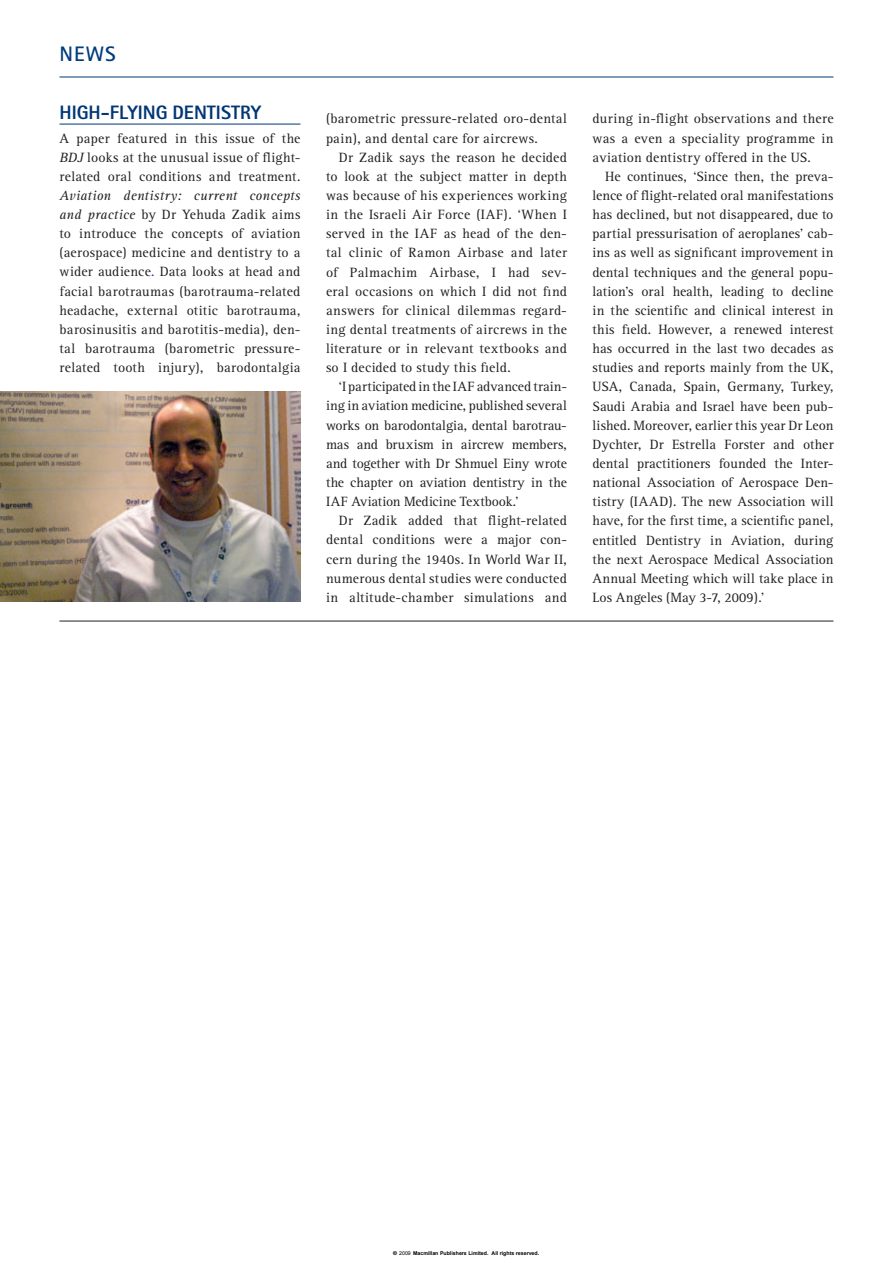
<style>
.page{position:relative;width:893px;height:1263px;background:#fff}
.page>*{position:absolute;margin:0;border:0;box-sizing:border-box;transform-origin:0 0}
.t1{font:700 21px "Rotis Sans Serif";color:#013d7d}
.t2{font:800 19.5px "Rotis Sans Serif";color:#013775}
.t3{font:13.95px/19.2px "Rotis Serif";letter-spacing:.015em;color:#231f20;text-align:justify}
.t4{font:700 5.25px "Arial";color:#000}
.s1{font-style:italic}
.s2{color:#343090}
.s3{font-family:"Helvetica"}
.s4{font-weight:400}
</style>
<div class="page">
<hr style="left:59px;top:77px;width:774px;height:1px;background:#013775">
<hr style="left:59px;top:124px;width:241px;height:1px;background:#013775">
<hr style="left:59px;top:621px;width:774px;height:1px;background:#231f20">
<img style="left:0;top:391px;width:300px;height:211px">
<h1 class="t1" style="left:59px;top:47px;width:58px">NEWS</h1>
<h2 class="t2" style="left:59px;top:106px;width:203px">HIGH-FLYING DENTISTRY</h2>
<p class="t3" style="left:59px;top:130px;width:242px">A paper featured in this issue of the <span class="s1">BDJ</span> looks at the unusual issue of flight&shy;related oral conditions and treatment.</p>
<p class="t3" style="left:59px;top:187px;width:242px"><span class="s1">Aviation dentistry: current concepts and practice</span> by Dr Yehuda Zadik aims to introduce the concepts of aviation (aerospace) medicine and dentistry to a wider audience<span class="s2">.</span> Data looks at head and facial barotraumas (barotrauma-related headache, external otitic barotrauma, barosinusitis and barotitis-media), den&shy;tal barotrauma (barometric pressure&shy;related tooth injury), barodontalgia</p>
<p class="t3" style="left:326px;top:110px;width:242px">(barometric pressure-related oro-dental pain), and dental care for aircrews.</p>
<p class="t3" style="left:326px;top:149px;width:242px;text-indent:13px">Dr Zadik says the reason he decided to look at the subject matter in depth was because of his experiences working in the Israeli Air Force (IAF). ‘When I served in the IAF as head of the den&shy;tal clinic of Ramon Airbase and later of Palmachim Airbase, I had sev&shy;eral occasions on which I did not find answers for clinical dilemmas regard&shy;ing dental treatments of aircrews in the literature or in relevant textbooks and so I decided to study this field.</p>
<p class="t3" style="left:326px;top:378px;width:242px;text-indent:13px">‘I participated in the IAF advanced train&shy;ing in aviation medicine, published several works on barodontalgia, dental barotrau&shy;mas and bruxism in aircrew members, and together with Dr Shmuel Einy wrote the chapter on aviation dentistry in the IAF Aviation Medicine Textbook.’</p>
<p class="t3" style="left:326px;top:512px;width:242px;text-indent:13px">Dr Zadik added that flight-related dental conditions were a major con&shy;cern during the 1940s. In World War II, numerous dental studies were conducted in altitude-chamber simulations and</p>
<p class="t3" style="left:592px;top:111px;width:242px">during in-flight observations and there was a even a speciality programme in aviation dentistry offered in the US.</p>
<p class="t3" style="left:592px;top:168px;width:243px;text-indent:13px">He continues, ‘Since then, the preva&shy;lence of flight-related oral manifestations has declined, but not disappeared, due to partial pressurisation of aeroplanes’ cab&shy;ins as well as significant improvement in dental techniques and the general popu&shy;lation’s oral health, leading to decline in the scientific and clinical interest in this field. However, a renewed interest has occurred in the last two decades as studies and reports mainly from the UK, USA, Canada, Spain, Germany, Turkey, Saudi Arabia and Israel have been pub&shy;lished. Moreover, earlier this year Dr Leon Dychter, Dr Estrella Forster and other dental practitioners founded the Inter&shy;national Association of Aerospace Den&shy;tistry (IAAD). The new Association will have, for the first time, a scientific panel, entitled Dentistry in Aviation, during the next Aerospace Medical Association Annual Meeting which will take place in Los Angeles (May 3-7, 2009).’</p>
<p class="t4" style="left:393px;top:1250px;width:148px"><span class="s3">©</span> <span class="s4">2009</span> Macmillan Publishers Limited. All rights reserved.</p>
</div>
